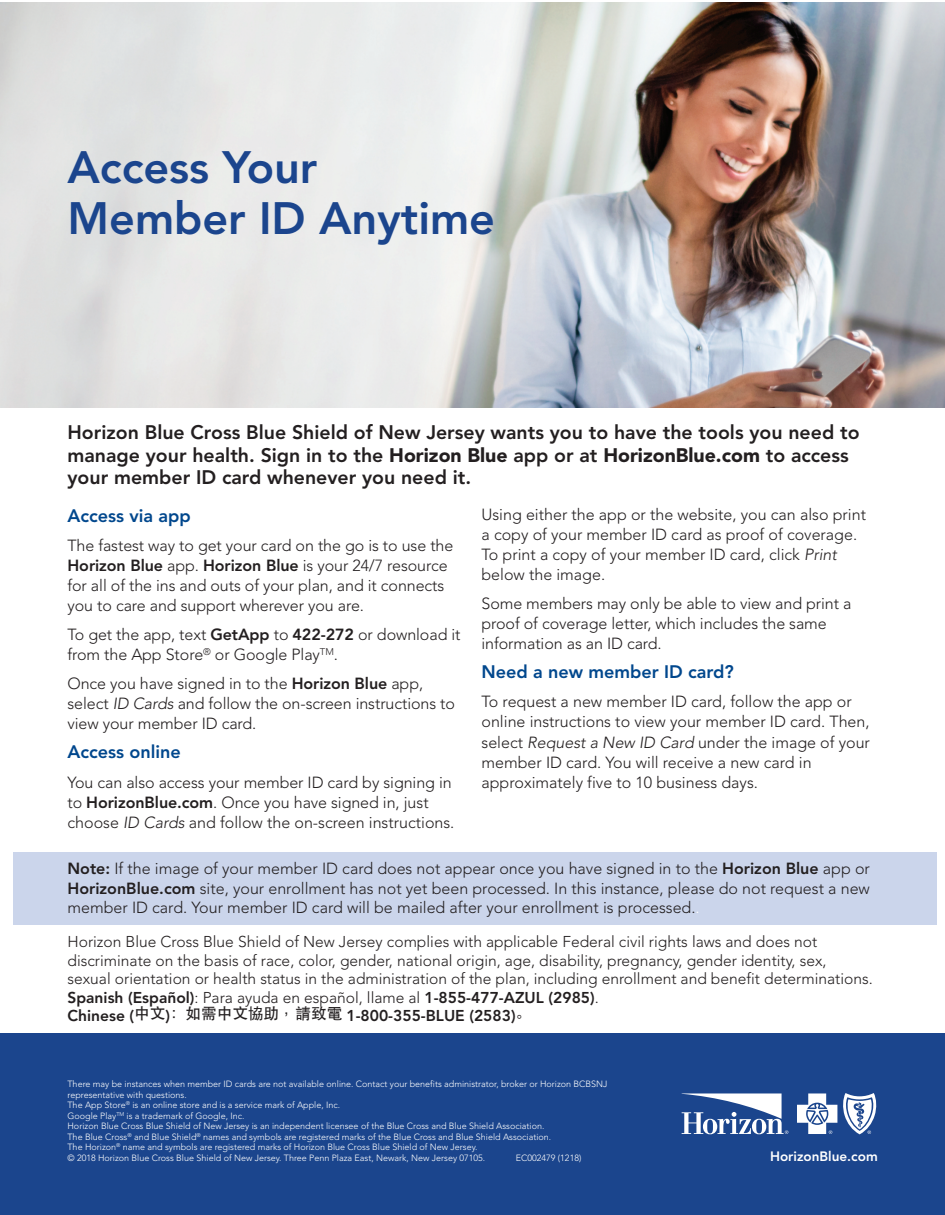
<style>
.page{position:relative;width:945px;height:1215px;background:#fff}
.page>*{position:absolute;margin:0;border:0;box-sizing:border-box;transform-origin:0 0}
.t1{font:800 45px/51px "Avenir";color:#1b458d}
.t2{font:800 19.5px/22.5px "Avenir";color:#231f20}
.t3{font:800 18px "Avenir";color:#01478d}
.t4{font:300 16.05px/20.1px "Avenir";letter-spacing:-.005em;color:#231f20}
.t5{font:300 15.6px/18.6px "Avenir";color:#231f20}
.t6{font:800 13.5px "Avenir";color:#fff}
.t7{font:300 9px/10.5px "Avenir";color:#fff}
.s1{font-weight:900}
.s2{font-weight:800}
.s3{font-style:italic}
.s4{color:#fff}
.s5{font-family:"ST Heiti";font-weight:400}
</style>
<div class="page">
<div style="left:13px;top:853px;width:923px;height:72px;background:#cbd5eb"></div>
<img style="left:0;top:2px;width:945px;height:406px">
<div style="left:0;top:1033px;width:945px;height:182px;background:#1b458d"></div>
<svg style="left:682px;top:1093px;width:106px;height:41px"></svg>
<svg style="left:797px;top:1093px;width:79px;height:41px"></svg>
<h1 class="t1" style="left:68px;top:142px;width:429px">Access Your<br>Member ID Anytime</h1>
<p class="t2" style="left:68px;top:421px;width:794px">Horizon Blue Cross Blue Shield of New Jersey wants you to have the tools you need to manage your health. Sign in to the <span class="s1">Horizon Blue</span> app or at <span class="s1">HorizonBlue.com</span> to access your member ID card whenever you need it.</p>
<p class="t3" style="left:68px;top:501px;width:125px">Access via app</p>
<p class="t4" style="left:67px;top:535px;width:387px">The fastest way to get your card on the go is to use the <span class="s2">Horizon Blue</span> app. <span class="s2">Horizon Blue</span> is your 24/7 resource for all of the ins and outs of your plan, and it connects you to care and support wherever you are.</p>
<p class="t4" style="left:67px;top:624px;width:395px">To get the app, text <span class="s2">GetApp</span> to <span class="s2">422-272</span> or download it from the App Store<sup>®</sup> or Google Play<sup>TM</sup>.</p>
<p class="t4" style="left:67px;top:674px;width:389px">Once you have signed in to the <span class="s2">Horizon Blue</span> app, select <span class="s3">ID Cards</span> and follow the on-screen instructions to view your member ID card.</p>
<p class="t3" style="left:68px;top:738px;width:115px">Access online</p>
<p class="t4" style="left:67px;top:772px;width:388px">You can also access your member ID card by signing in to <span class="s2">HorizonBlue.com</span>. Once you have signed in, just choose <span class="s3">ID Cards</span> and follow the on-screen instructions.</p>
<p class="t4" style="left:481px;top:504px;width:386px">Using either the app or the website, you can also print a copy of your member ID card as proof of coverage.<br>To print a copy of your member ID card, click <span class="s3">Print </span>below the image.</p>
<p class="t4" style="left:481px;top:593px;width:371px">Some members may only be able to view and print a proof of coverage letter, which includes the same information as an ID card.</p>
<p class="t3" style="left:482px;top:658px;width:254px">Need a new member ID card?</p>
<p class="t4" style="left:481px;top:692px;width:390px">To request a new member ID card, follow the app or online instructions to view your member ID card. Then, select <span class="s3">Request a New ID Card</span> under the image of your member ID card. You will receive a new card in approximately five to 10 business days.</p>
<p class="t4" style="left:67px;top:859px;width:804px;line-height:19.4px;text-align:justify"><span class="s2">Note:</span> If the image of your member ID card does not appear once you have signed in to the <span class="s2">Horizon Blue</span> app or <span class="s2">HorizonBlue.com</span> site, your enrollment has not yet been processed. In this instance, please do not request a new member ID card. Your member ID card will be mailed after your enrollment is processed.<span class="s4">.</span></p>
<p class="t5" style="left:67px;top:932px;width:807px">Horizon Blue Cross Blue Shield of New Jersey complies with applicable Federal civil rights laws and does not discriminate on the basis of race, color, gender, national origin, age, disability, pregnancy, gender identity, sex, sexual orientation or health status in the administration of the plan, including enrollment and benefit determinations.<br><span class="s2">Spanish (Español)</span>: Para ayuda en español, llame al <span class="s2">1-855-477-AZUL (2985)</span>.<br><span class="s2">Chinese (</span><span class="s5">中文</span><span class="s2">)</span><span class="s5">：如需中文協助</span><sup>，</sup><span class="s5">請致電</span> <span class="s2">1-800-355-BLUE (2583)</span><span class="s5">。</span></p>
<p class="t7" style="left:67px;top:1079px;width:542px">There may be instances when member ID cards are not available online. Contact your benefits administrator, broker or Horizon BCBSNJ representative with questions.<br>The App Store<sup>®</sup> is an online store and is a service mark of Apple, Inc.<br>Google Play<sup>TM</sup> is a trademark of Google, Inc.<br>Horizon Blue Cross Blue Shield of New Jersey is an independent licensee of the Blue Cross and Blue Shield Association.<br>The Blue Cross<sup>®</sup> and Blue Shield<sup>®</sup> names and symbols are registered marks of the Blue Cross and Blue Shield Association.<br>The Horizon<sup>®</sup> name and symbols are registered marks of Horizon Blue Cross Blue Shield of New Jersey.<br>© 2018 Horizon Blue Cross Blue Shield of New Jersey. Three Penn Plaza East, Newark, New Jersey 07105.</p>
<p class="t7" style="left:516px;top:1153px;width:67px">EC002479 (1218)</p>
<p class="t6" style="left:770px;top:1145px;width:109px">HorizonBlue.com</p>
</div>
